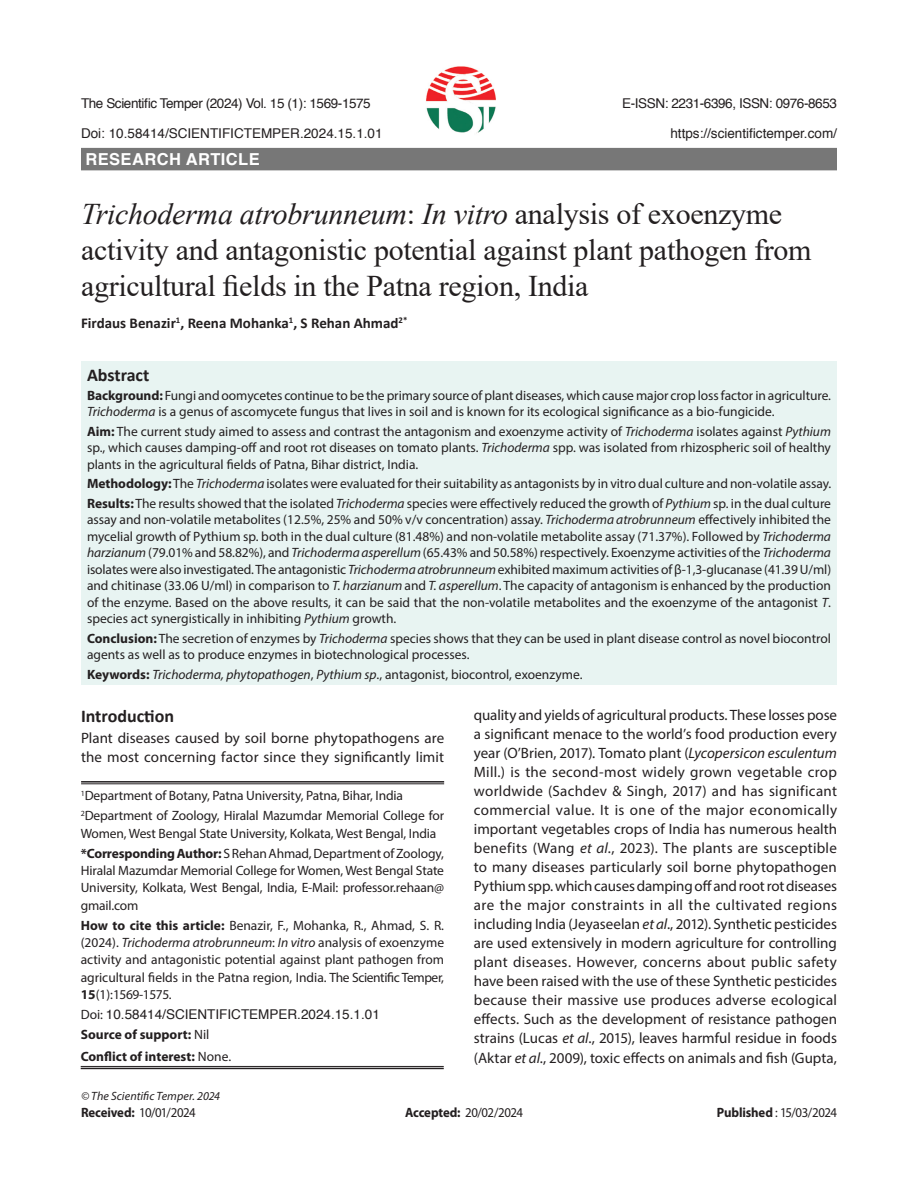
<style>
.page{position:relative;width:918px;height:1188px;background:#fff}
.page>*{position:absolute;margin:0;border:0;box-sizing:border-box;transform-origin:0 0}
.article_head{font:30px/36px "Times New Roman";letter-spacing:-.01em;color:#231f20}
.Sub-Head-1{font:700 18px "Calibri";color:#231f20}
.Subject{font:700 16.5px "Helvetica";letter-spacing:.025em;color:#fff}
.Body_flush{font:15px/19px "Myriad Pro";letter-spacing:.005em;color:#231f20}
.author{font:700 15px "Calibri";color:#231f20}
.Abstract{font:13.5px/16.5px "Myriad Pro";color:#231f20}
.affiliation{font:13.5px/17.2px "Myriad Pro";letter-spacing:-.01em;color:#231f20;text-align:justify}
.Running_Head{font:13.5px "Helvetica";letter-spacing:-.03em;color:#231f20}
.Running_Head-2{font:13.5px "Helvetica";color:#231f20}
.ref{font:13.5px "Myriad Pro";letter-spacing:-.04em;color:#231f20;scale:.95 1}
.affiliation-2{font:700 13.5px "Myriad Pro";color:#231f20}
.affiliation-3{font:13.5px "Helvetica";color:#231f20}
.Bottom_1st_page{font:italic 12px "Myriad Pro";letter-spacing:.005em;color:#231f20}
.s1{font-style:italic}
.s2{font-weight:700}
.s3{font-family:"Myriad Pro"}
.s4{font-weight:400}
</style>
<div class="page">
<div style="left:81px;top:362px;width:756px;height:323px;background:#e8f4f2"></div>
<div style="left:81px;top:148px;width:756px;height:22px;background:#777"></div>
<hr style="left:81px;top:781px;width:363px;height:2px;background:#231f20">
<hr style="left:81px;top:784px;width:363px;height:1px;background:#231f20">
<hr style="left:81px;top:1066px;width:363px;height:1px;background:#231f20">
<hr style="left:81px;top:1068px;width:363px;height:1px;background:#231f20">
<img style="left:426px;top:66px;width:70px;height:68px">
<p class="Running_Head" style="left:81px;top:92px;width:291px">The Scientific Temper (2024) Vol. 15 (1): 1569-1575</p>
<p class="Running_Head" style="left:622px;top:92px;width:216px">E-ISSN: 2231-6396, ISSN: 0976-8653</p>
<p class="Running_Head-2" style="left:81px;top:122px;width:303px">Doi: 10.58414/SCIENTIFICTEMPER.2024.15.1.01</p>
<p class="Running_Head-2" style="left:670px;top:122px;width:168px">https://scientifictemper.com/</p>
<p class="Subject" style="left:86px;top:146px;width:176px">RESEARCH ARTICLE</p>
<p class="article_head" style="left:81px;top:195px;width:732px"><span class="s1">Trichoderma atrobrunneum</span>: <span class="s1">In vitro</span> analysis of exoenzyme activity and antagonistic potential against plant pathogen from agricultural fields in the Patna region, India</p>
<p class="author" style="left:81px;top:312px;width:328px">Firdaus Benazir<sup>1</sup>, Reena Mohanka<sup>1</sup>, S Rehan Ahmad<sup>2*</sup></p>
<p class="Sub-Head-1" style="left:87px;top:362px;width:64px">Abstract</p>
<p class="Abstract" style="left:87px;top:387px;width:746px"><span class="s2">Background:</span> Fungi and oomycetes continue to be the primary source of plant diseases, which cause major crop loss factor in agriculture.<br><span class="s1">Trichoderma</span> is a genus of ascomycete fungus that lives in soil and is known for its ecological significance as a bio-fungicide.</p>
<p class="Abstract" style="left:87px;top:423px;width:746px;text-align:justify"><span class="s2">Aim:</span> The current study aimed to assess and contrast the antagonism and exoenzyme activity of <span class="s1">Trichoderma</span> isolates against <span class="s1">Pythium </span>sp., which causes damping-off and root rot diseases on tomato plants. <span class="s1">Trichoderma</span> spp. was isolated from rhizospheric soil of healthy plants in the agricultural fields of Patna, Bihar district, India.</p>
<p class="Abstract" style="left:87px;top:475px;width:746px"><span class="s2">Methodology:</span> The <span class="s1">Trichoderma</span> isolates were evaluated for their suitability as antagonists by in vitro dual culture and non-volatile assay.</p>
<p class="Abstract" style="left:87px;top:495px;width:746px;text-align:justify"><span class="s2">Results:</span> The results showed that the isolated <span class="s1">Trichoderma</span> species were effectively reduced the growth of <span class="s1">Pythium</span> sp. in the dual culture assay and non-volatile metabolites (12.5%, 25% and 50% v/v concentration) assay. <span class="s1">Trichoderma atrobrunneum</span> effectively inhibited the mycelial growth of Pythium sp. both in the dual culture (81.48%) and non-volatile metabolite assay (71.37%). Followed by <span class="s1">Trichoderma harzianum</span> (79.01% and 58.82%), and <span class="s1">Trichoderma asperellum</span> (65.43% and 50.58%) respectively. Exoenzyme activities of the <span class="s1">Trichoderma </span>isolates were also investigated. The antagonistic <span class="s1">Trichoderma atrobrunneum</span> exhibited maximum activities of β-1,3-glucanase (41.39 U/ml) and chitinase (33.06 U/ml) in comparison to <span class="s1">T. harzianum</span> and <span class="s1">T. asperellum</span>. The capacity of antagonism is enhanced by the production of the enzyme. Based on the above results, it can be said that the non-volatile metabolites and the exoenzyme of the antagonist <span class="s1">T</span>. species act synergistically in inhibiting <span class="s1">Pythium</span> growth.</p>
<p class="Abstract" style="left:87px;top:630px;width:746px"><span class="s2">Conclusion:</span> The secretion of enzymes by <span class="s1">Trichoderma</span> species shows that they can be used in plant disease control as novel biocontrol agents as well as to produce enzymes in biotechnological processes.</p>
<p class="Abstract" style="left:87px;top:666px;width:497px"><span class="s2">Keywords:</span> <span class="s1">Trichoderma, phytopathogen</span>, <span class="s1">Pythium sp</span>., antagonist, biocontrol, exoenzyme.</p>
<p class="Sub-Head-1" style="left:81px;top:703px;width:95px">Introduction</p>
<p class="Body_flush" style="left:81px;top:728px;width:365px">Plant diseases caused by soil borne phytopathogens are the most concerning factor since they significantly limit</p>
<p class="affiliation" style="left:81px;top:787px;width:324px"><sup>1</sup>Department of Botany, Patna University, Patna, Bihar, India</p>
<p class="affiliation" style="left:81px;top:807px;width:365px"><sup>2</sup>Department of Zoology, Hiralal Mazumdar Memorial College for<br>Women, West Bengal State University, Kolkata, West Bengal, India</p>
<p class="affiliation" style="left:81px;top:845px;width:365px"><span class="s2">*Corresponding Author:</span> S Rehan Ahmad, Department of Zoology, Hiralal Mazumdar Memorial College for Women, West Bengal State University, Kolkata, West Bengal, India, E-Mail: professor.rehaan@ gmail.com</p>
<p class="affiliation" style="left:81px;top:917px;width:365px"><span class="s2">How to cite this article:</span> Benazir, F., Mohanka, R., Ahmad, S. R. (2024). <span class="s1">Trichoderma atrobrunneum</span>: <span class="s1">In vitro</span> analysis of exoenzyme activity and antagonistic potential against plant pathogen from agricultural fields in the Patna region, India. The Scientific Temper, <span class="s2">15</span>(1):1569-1575.</p>
<p class="affiliation-3" style="left:81px;top:1004px;width:301px"><span class="s3">Doi:</span> 10.58414/SCIENTIFICTEMPER.2024.15.1.01</p>
<p class="affiliation-2" style="left:81px;top:1027px;width:130px">Source of support: <span class="s4">Nil</span></p>
<p class="affiliation-2" style="left:81px;top:1049px;width:152px">Conflict of interest: <span class="s4">None.</span></p>
<p class="Body_flush" style="left:474px;top:705px;width:365px;text-align:justify">quality and yields of agricultural products. These losses pose a significant menace to the world’s food production every year (O’Brien, 2017). Tomato plant (<span class="s1">Lycopersicon esculentum </span>Mill.) is the second-most widely grown vegetable crop worldwide (Sachdev &amp; Singh, 2017) and has significant commercial value. It is one of the major economically important vegetables crops of India has numerous health benefits (Wang <span class="s1">et al</span>., 2023). The plants are susceptible to many diseases particularly soil borne phytopathogen Pythium spp. which causes damping off and root rot diseases are the major constraints in all the cultivated regions including India (Jeyaseelan <span class="s1">et al</span>., 2012). Synthetic pesticides are used extensively in modern agriculture for controlling plant diseases. However, concerns about public safety have been raised with the use of these Synthetic pesticides because their massive use produces adverse ecological effects. Such as the development of resistance pathogen strains (Lucas <span class="s1">et al</span>., 2015), leaves harmful residue in foods (Aktar <span class="s1">et al</span>., 2009), toxic effects on animals and fish (Gupta,</p>
<p class="Bottom_1st_page" style="left:81px;top:1089px;width:141px">© The Scientific Temper. 2024</p>
<p class="ref" style="left:81px;top:1104px;width:122px"><span class="s2">Received:</span> 10/01/2024</p>
<p class="ref" style="left:405px;top:1104px;width:126px"><span class="s2">Accepted:</span> 20/02/2024</p>
<p class="ref" style="left:717px;top:1104px;width:128px"><span class="s2">Published</span> : 15/03/2024</p>
</div>
